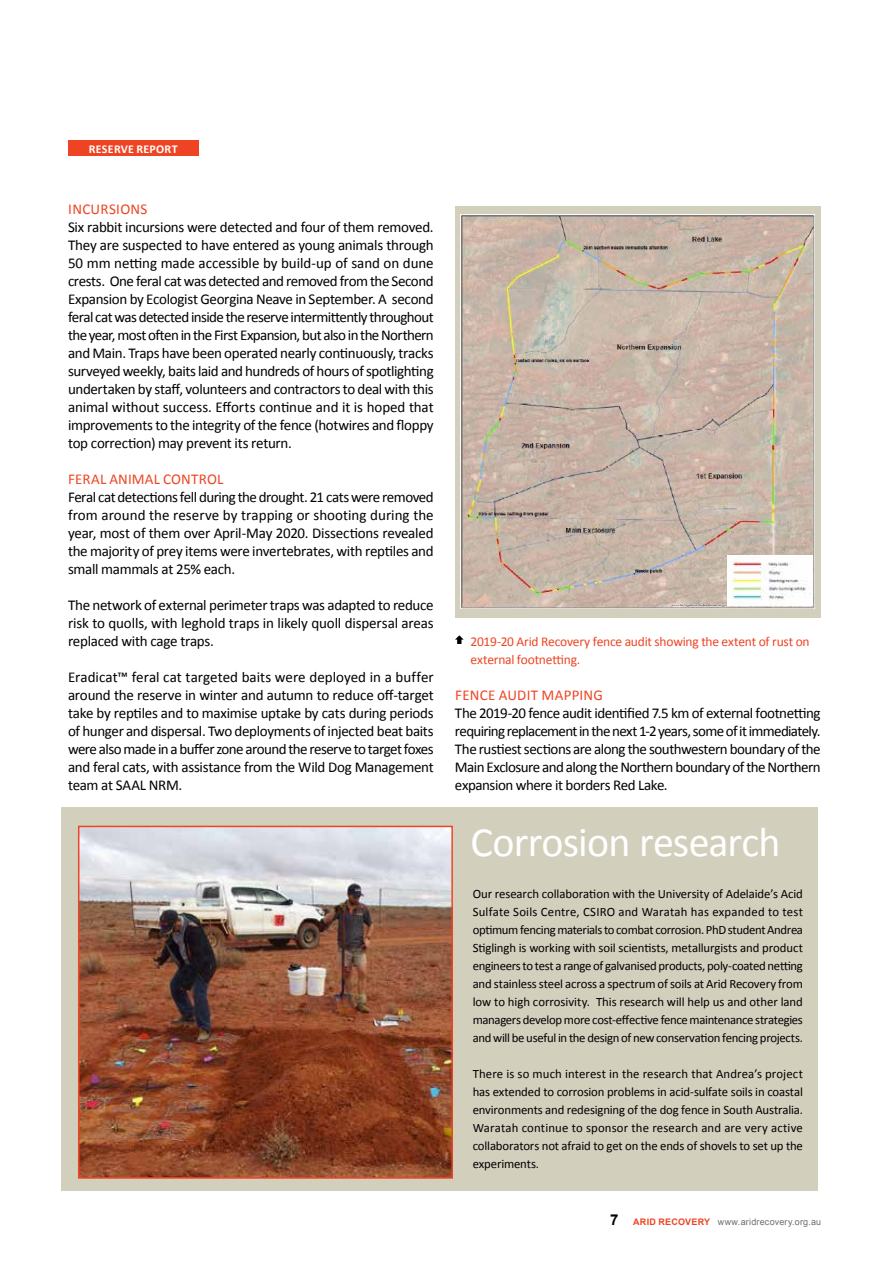
<style>
.page{position:relative;width:893px;height:1263px;background:#fff}
.page>*{position:absolute;margin:0;border:0;box-sizing:border-box;transform-origin:0 0}
.t1{font:42px "Calibri";letter-spacing:-.02em;color:#fff}
.t2{font:15px/18px "Calibri";letter-spacing:-.02em;color:#000;text-align:justify}
.t3{font:15px "Calibri";letter-spacing:.015em;color:#ef4423}
.t4{font:700 15px "Arial";color:#000}
.t5{font:13.5px/18px "Calibri";letter-spacing:-.015em;color:#ef4423}
.t6{font:12.75px/18px "Calibri";letter-spacing:-.02em;color:#000;text-align:justify}
.t7{font:700 12px "Calibri";letter-spacing:.02em;color:#fff}
.t8{font:9px "Arial";letter-spacing:.025em;color:#6d6e71}
.s1{font-weight:700;color:#ef4423}
</style>
<div class="page">
<div style="left:455px;top:206px;width:366px;height:411px;background:#d3cfbd"></div>
<img style="left:461px;top:215px;width:354px;height:393px">
<div style="left:68px;top:140px;width:130px;height:16px;background:#ef4423"></div>
<svg style="left:455px;top:635px;width:9px;height:9px"></svg>
<div style="left:61px;top:808px;width:757px;height:383px;background:#d3cfbd"></div>
<img style="left:81px;top:829px;width:369px;height:347px">
<div style="left:78px;top:826px;width:375px;height:353px;border:2px solid #ef4423"></div>
<img style="left:727px;top:556px;width:86px;height:50px">
<p class="t7" style="left:89px;top:141px;width:90px">RESERVE REPORT</p>
<p class="t3" style="left:68px;top:199px;width:81px">INCURSIONS</p>
<p class="t2" style="left:68px;top:218px;width:367px">Six rabbit incursions were detected and four of them removed.<br>They are suspected to have entered as young animals through 50 mm netting made accessible by build-up of sand on dune crests. One feral cat was detected and removed from the Second Expansion by Ecologist Georgina Neave in September. A second feral cat was detected inside the reserve intermittently throughout the year, most often in the First Expansion, but also in the Northern and Main. Traps have been operated nearly continuously, tracks surveyed weekly, baits laid and hundreds of hours of spotlighting undertaken by staff, volunteers and contractors to deal with this animal without success. Efforts continue and it is hoped that improvements to the integrity of the fence (hotwires and floppy top correction) may prevent its return.</p>
<p class="t3" style="left:68px;top:469px;width:157px">FERAL ANIMAL CONTROL</p>
<p class="t2" style="left:68px;top:488px;width:367px">Feral cat detections fell during the drought. 21 cats were removed from around the reserve by trapping or shooting during the year, most of them over April-May 2020. Dissections revealed the majority of prey items were invertebrates, with reptiles and small mammals at 25% each.</p>
<p class="t2" style="left:68px;top:596px;width:367px">The network of external perimeter traps was adapted to reduce risk to quolls, with leghold traps in likely quoll dispersal areas replaced with cage traps.</p>
<p class="t2" style="left:68px;top:668px;width:367px">Eradicat™ feral cat targeted baits were deployed in a buffer around the reserve in winter and autumn to reduce off-target take by reptiles and to maximise uptake by cats during periods of hunger and dispersal. Two deployments of injected beat baits were also made in a buffer zone around the reserve to target foxes and feral cats, with assistance from the Wild Dog Management team at SAAL NRM.</p>
<p class="t5" style="left:471px;top:632px;width:341px">2019-20 Arid Recovery fence audit showing the extent of rust on external footnetting.</p>
<p class="t3" style="left:455px;top:685px;width:149px">FENCE AUDIT MAPPING</p>
<p class="t2" style="left:455px;top:704px;width:367px">The 2019-20 fence audit identified 7.5 km of external footnetting requiring replacement in the next 1-2 years, some of it immediately.<br>The rustiest sections are along the southwestern boundary of the Main Exclosure and along the Northern boundary of the Northern expansion where it borders Red Lake.</p>
<h1 class="t1" style="left:471px;top:816px;width:311px">Corrosion research</h1>
<p class="t6" style="left:473px;top:884px;width:332px">Our research collaboration with the University of Adelaide’s Acid Sulfate Soils Centre, CSIRO and Waratah has expanded to test optimum fencing materials to combat corrosion. PhD student Andrea Stiglingh is working with soil scientists, metallurgists and product engineers to test a range of galvanised products, poly-coated netting and stainless steel across a spectrum of soils at Arid Recovery from low to high corrosivity. This research will help us and other land managers develop more cost-effective fence maintenance strategies and will be useful in the design of new conservation fencing projects.</p>
<p class="t6" style="left:473px;top:1064px;width:332px">There is so much interest in the research that Andrea’s project has extended to corrosion problems in acid-sulfate soils in coastal environments and redesigning of the dog fence in South Australia.<br>Waratah continue to sponsor the research and are very active collaborators not afraid to get on the ends of shovels to set up the experiments.</p>
<p class="t4" style="left:610px;top:1210px;width:10px">7</p>
<p class="t8" style="left:633px;top:1216px;width:189px"><span class="s1">ARID RECOVERY</span> www.aridrecovery.org.au</p>
</div>
